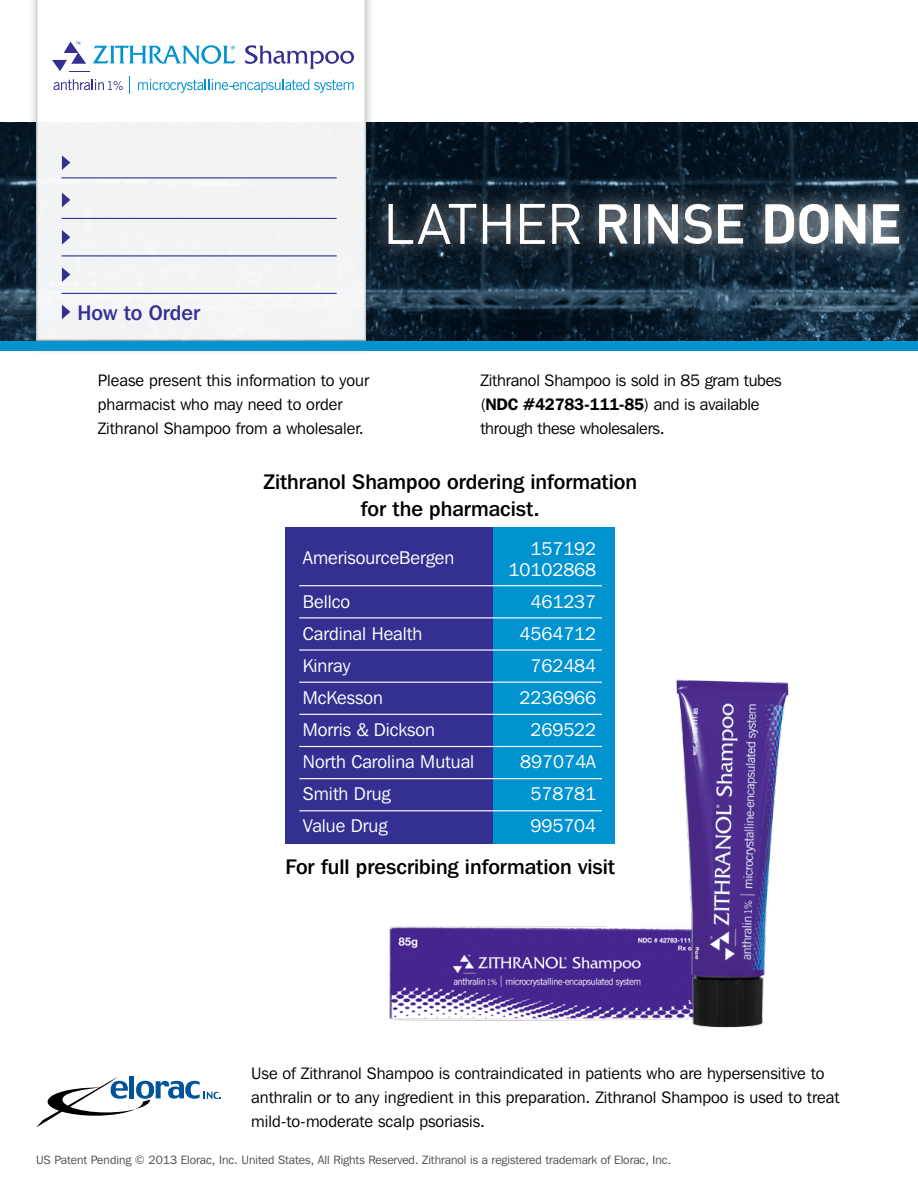
<style>
.page{position:relative;width:918px;height:1188px;background:#fff}
.page>*{position:absolute;margin:0;border:0;box-sizing:border-box;transform-origin:0 0}
.t1{font:500 21px/27px "Franklin Gothic IT Cby BT";color:#000;text-align:center}
.t2{font:500 21px "Franklin Gothic IT Cby BT";color:#333092}
.t3{font:18.3px/20.7px "Franklin Gothic IT Cby BT";color:#fff;text-align:right}
.t4{font:16.5px/24px "Franklin Gothic IT Cby BT";color:#000}
.t5{font:12px "Franklin Gothic IT Cby BT";color:#4d4d4f}
.s1{font-weight:600}
</style>
<div class="page">
<img style="left:389px;top:926px;width:270px;height:95px">
<img style="left:659px;top:679px;width:130px;height:349px">
<img style="left:0;top:123px;width:918px;height:218px">
<div style="left:27px;top:0;width:348px;height:356px;background:#000;opacity:.3"></div>
<svg style="left:36px;top:0;width:330px;height:341px;fill:#f2f3f4"></svg>
<svg style="left:52px;top:42px;width:302px;height:51px"></svg>
<div style="left:369px;top:184px;width:230px;height:80px;background:#fff;opacity:.75"></div>
<svg style="left:389px;top:204px;width:87px;height:40px"></svg>
<svg style="left:483px;top:204px;width:27px;height:40px"></svg>
<svg style="left:520px;top:204px;width:25px;height:40px"></svg>
<svg style="left:552px;top:204px;width:27px;height:40px"></svg>
<div style="left:579px;top:184px;width:183px;height:80px;background:#fff;opacity:.75"></div>
<svg style="left:599px;top:204px;width:29px;height:40px"></svg>
<div style="left:634px;top:204px;width:6px;height:40px;background:#fff"></div>
<svg style="left:648px;top:204px;width:30px;height:40px"></svg>
<svg style="left:684px;top:204px;width:28px;height:40px"></svg>
<svg style="left:718px;top:204px;width:25px;height:40px"></svg>
<div style="left:746px;top:184px;width:172px;height:80px;background:#fff;opacity:.75"></div>
<svg style="left:765px;top:204px;width:64px;height:40px"></svg>
<svg style="left:835px;top:204px;width:30px;height:40px"></svg>
<svg style="left:873px;top:204px;width:26px;height:40px"></svg>
<div style="left:0;top:341px;width:918px;height:10px;background:#0093d0"></div>
<div style="left:286px;top:527px;width:220px;height:317px;background:#333092"></div>
<div style="left:493px;top:527px;width:122px;height:317px;background:#0093d0"></div>
<hr style="left:299px;top:617px;width:303px;height:1px;background:#fff">
<hr style="left:299px;top:649px;width:303px;height:2px;background:#fff">
<hr style="left:299px;top:682px;width:303px;height:1px;background:#fff">
<hr style="left:299px;top:714px;width:303px;height:1px;background:#fff">
<hr style="left:299px;top:746px;width:303px;height:1px;background:#fff">
<hr style="left:299px;top:778px;width:303px;height:1px;background:#fff">
<hr style="left:299px;top:810px;width:303px;height:1px;background:#fff">
<hr style="left:299px;top:585px;width:303px;height:1px;background:#fff">
<hr style="left:62px;top:177px;width:275px;height:1px;background:#333092">
<hr style="left:62px;top:218px;width:275px;height:1px;background:#333092">
<hr style="left:62px;top:255px;width:275px;height:1px;background:#333092">
<hr style="left:62px;top:293px;width:275px;height:1px;background:#333092">
<div style="left:129px;top:1076px;width:5px;height:22px;background:#00539b"></div>
<svg style="left:36px;top:1077px;width:185px;height:51px"></svg>
<svg style="left:62px;top:305px;width:8px;height:14px"></svg>
<svg style="left:62px;top:267px;width:8px;height:15px"></svg>
<svg style="left:62px;top:230px;width:8px;height:15px"></svg>
<svg style="left:62px;top:193px;width:8px;height:14px"></svg>
<svg style="left:62px;top:155px;width:8px;height:15px"></svg>
<p class="t2" style="left:78px;top:300px;width:124px">How to Order</p>
<p class="t4" style="left:98px;top:368px;width:273px">Please present this information to your pharmacist who may need to order<br>Zithranol Shampoo from a wholesaler.</p>
<p class="t4" style="left:480px;top:368px;width:303px">Zithranol Shampoo is sold in 85 gram tubes (<span class="s1">NDC #42783-111-85</span>) and is available through these wholesalers.</p>
<p class="t1" style="left:264px;top:468px;width:375px">Zithranol Shampoo ordering information for the pharmacist.</p>
<p class="t3" style="left:303px;top:547px;width:153px">AmerisourceBergen</p>
<p class="t3" style="left:509px;top:538px;width:89px">157192<br>10102868</p>
<p class="t3" style="left:303px;top:591px;width:49px">Bellco</p>
<p class="t3" style="left:531px;top:591px;width:67px">461237</p>
<p class="t3" style="left:303px;top:623px;width:121px">Cardinal Health</p>
<p class="t3" style="left:520px;top:623px;width:78px">4564712</p>
<p class="t3" style="left:303px;top:655px;width:49px">Kinray</p>
<p class="t3" style="left:531px;top:655px;width:67px">762484</p>
<p class="t3" style="left:303px;top:687px;width:82px">McKesson</p>
<p class="t3" style="left:520px;top:687px;width:78px">2236966</p>
<p class="t3" style="left:303px;top:719px;width:134px">Morris &amp; Dickson</p>
<p class="t3" style="left:531px;top:719px;width:67px">269522</p>
<p class="t3" style="left:303px;top:751px;width:173px">North Carolina Mutual</p>
<p class="t3" style="left:520px;top:751px;width:77px">897074A</p>
<p class="t3" style="left:303px;top:783px;width:89px">Smith Drug</p>
<p class="t3" style="left:531px;top:783px;width:67px">578781</p>
<p class="t3" style="left:303px;top:815px;width:86px">Value Drug</p>
<p class="t3" style="left:531px;top:815px;width:67px">995704</p>
<p class="t1" style="left:286px;top:853px;width:331px">For full prescribing information visit</p>
<p class="t4" style="left:251px;top:1061px;width:590px">Use of Zithranol Shampoo is contraindicated in patients who are hypersensitive to anthralin or to any ingredient in this preparation. Zithranol Shampoo is used to treat mild-to-moderate scalp psoriasis.</p>
<p class="t5" style="left:36px;top:1153px;width:637px">US Patent Pending © 2013 Elorac, Inc. United States, All Rights Reserved. Zithranol is a registered trademark of Elorac, Inc.</p>
</div>
